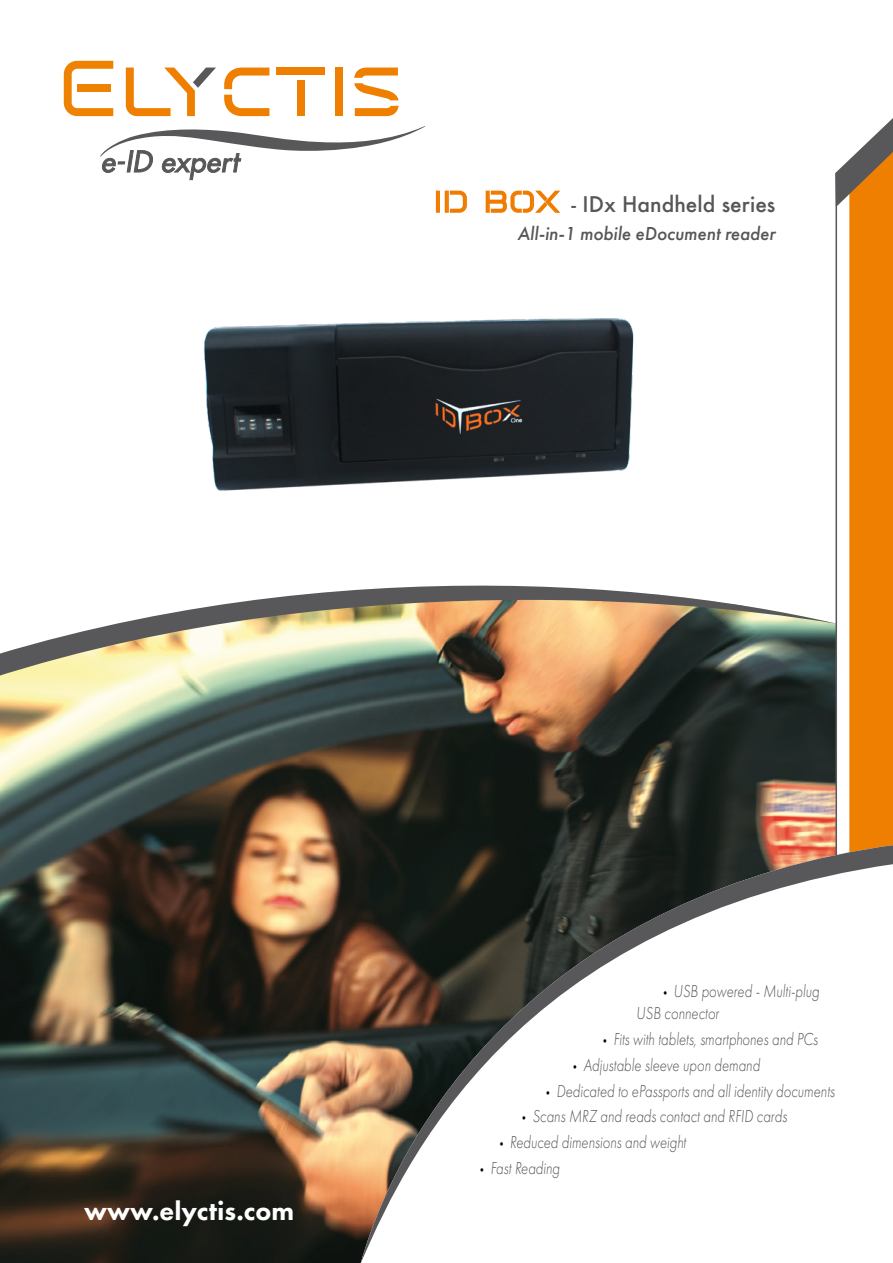
<style>
.page{position:relative;width:893px;height:1263px;background:#fff}
.page>*{position:absolute;margin:0;border:0;box-sizing:border-box;transform-origin:0 0}
.t1{font:800 27px "Futura PT";color:#fff}
.t2{font:500 21px "Futura";color:#565656}
.t3{font:italic 500 19.5px "Futura PT";color:#565656}
.t4{font:italic 300 18px/21.6px "Futura PT";color:#565656;scale:.81 1}
.s1{font-family:"Orbit Stencil";font-weight:400;font-size:30px;color:#ef7c00}
.s2{font-style:normal;font-size:12px;color:#000}
</style>
<div class="page">
<img style="left:0;top:717px;width:835px;height:546px">
<svg style="left:835px;top:118px;width:58px;height:723px"></svg>
<img style="left:277px;top:841px;width:83px;height:422px">
<svg style="left:360px;top:841px;width:533px;height:422px"></svg>
<img style="left:0;top:550px;width:837px;height:167px">
<div style="left:335px;top:68px;width:8px;height:48px;background:#ee7f00"></div>
<svg style="left:354px;top:68px;width:45px;height:32px"></svg>
<svg style="left:355px;top:106px;width:44px;height:10px"></svg>
<svg style="left:64px;top:61px;width:49px;height:55px"></svg>
<div style="left:77px;top:84px;width:34px;height:8px;background:#ee8303"></div>
<svg style="left:126px;top:68px;width:90px;height:48px"></svg>
<svg style="left:224px;top:95px;width:45px;height:21px"></svg>
<svg style="left:224px;top:68px;width:45px;height:21px"></svg>
<div style="left:297px;top:81px;width:8px;height:35px;background:#ee7f00"></div>
<div style="left:276px;top:68px;width:49px;height:7px;background:#ee7f00"></div>
<svg style="left:100px;top:126px;width:325px;height:54px"></svg>
<img style="left:96px;top:318px;width:633px;height:266px">
<p class="t2" style="left:433px;top:190px;width:344px"><span class="s1">ID BOX</span> - IDx Handheld series</p>
<p class="t3" style="left:517px;top:221px;width:259px">All-in-1 mobile eDocument reader</p>
<h1 class="t1" style="left:84px;top:1194px;width:212px">www.elyctis.com</h1>
<p class="t4" style="left:636px;top:981px;width:227px;text-indent:24px"><span class="s2">•</span> USB powered - Multi-plug<br>USB connector</p>
<p class="t4" style="left:600px;top:1028px;width:270px"><span class="s2">•</span> Fits with tablets, smartphones and PCs</p>
<p class="t4" style="left:570px;top:1054px;width:236px"><span class="s2">•</span> Adjustable sleeve upon demand</p>
<p class="t4" style="left:543px;top:1080px;width:361px"><span class="s2">•</span> Dedicated to ePassports and all identity documents</p>
<p class="t4" style="left:519px;top:1106px;width:332px"><span class="s2">•</span> Scans MRZ and reads contact and RFID cards</p>
<p class="t4" style="left:497px;top:1131px;width:235px"><span class="s2">•</span> Reduced dimensions and weight</p>
<p class="t4" style="left:477px;top:1157px;width:103px"><span class="s2">•</span> Fast Reading</p>
</div>
